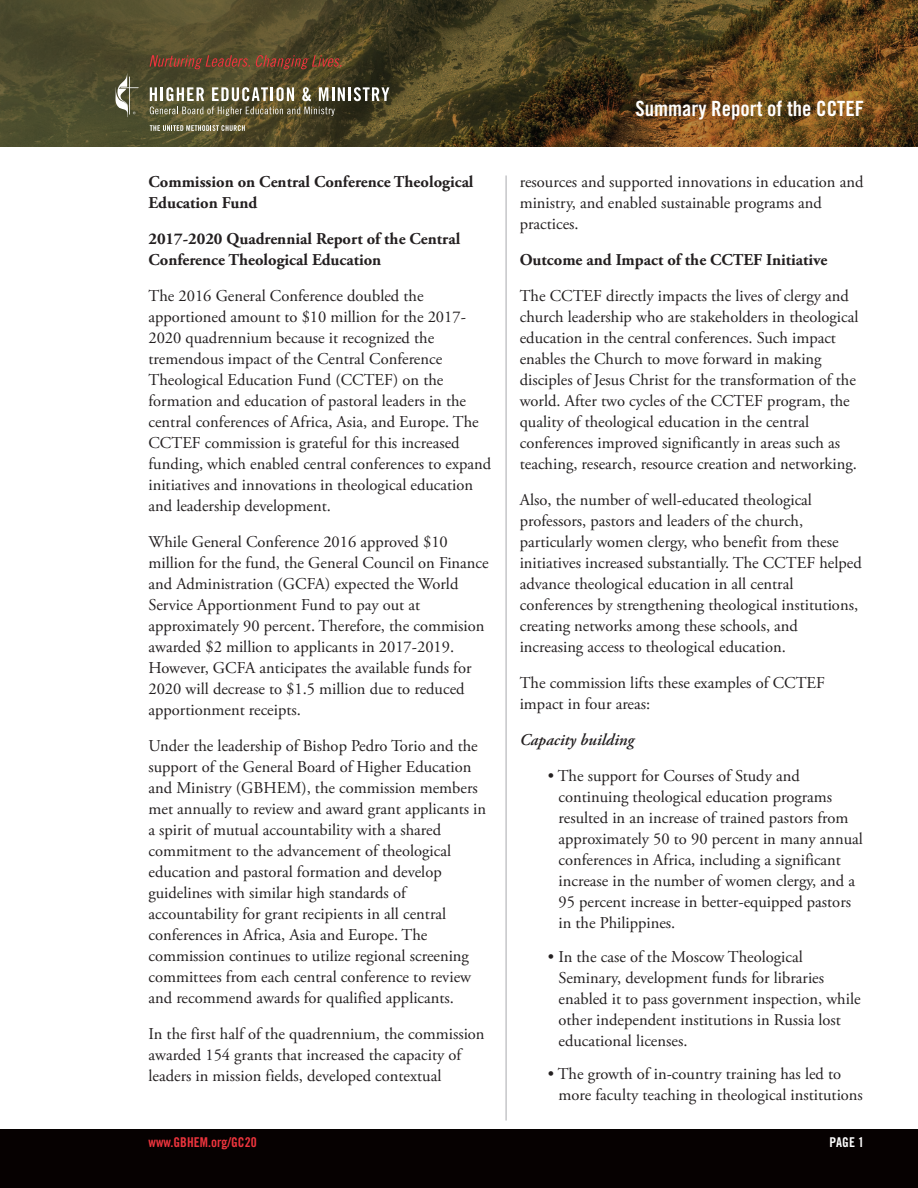
<style>
.page{position:relative;width:918px;height:1188px;background:#fff}
.page>*{position:absolute;margin:0;border:0;box-sizing:border-box;transform-origin:0 0}
.t1{font:21px "Trade Gothic Bold Cond Twenty";color:#fff}
.t2{font:16.5px/21px "Adobe Garamond Pro";color:#231f20}
.t3{font:700 16.5px/21px "Adobe Garamond Pro";color:#231f20}
.t4{font:italic 600 16.5px "Adobe Garamond Pro";color:#231f20}
.t5{font:13.5px "Trade Gothic Bold Cond Twenty";color:#ee343d}
.t6{font:13.5px "Trade Gothic Bold Cond Twenty";color:#fff}
</style>
<div class="page">
<img style="left:0;top:0;width:918px;height:146px">
<div style="left:0;top:1129px;width:918px;height:59px;background:#060101"></div>
<svg style="left:150px;top:87px;width:7px;height:14px"></svg>
<hr style="left:160px;top:87px;width:3px;height:14px;background:#fff">
<svg style="left:166px;top:87px;width:38px;height:14px"></svg>
<svg style="left:212px;top:87px;width:82px;height:14px"></svg>
<svg style="left:302px;top:87px;width:9px;height:14px"></svg>
<svg style="left:319px;top:87px;width:26px;height:14px"></svg>
<hr style="left:348px;top:87px;width:3px;height:14px;background:#fff">
<svg style="left:354px;top:87px;width:35px;height:14px"></svg>
<svg style="left:150px;top:107px;width:185px;height:9px"></svg>
<svg style="left:150px;top:125px;width:95px;height:6px"></svg>
<svg style="left:116px;top:73px;width:23px;height:44px"></svg>
<svg style="left:150px;top:55px;width:192px;height:14px"></svg>
<hr style="left:506px;top:176px;width:1px;height:944px;background:#a8a9ad">
<p class="t3" style="left:148px;top:173px;width:327px">Commission on Central Conference Theological<br>Education Fund</p>
<p class="t3" style="left:148px;top:230px;width:313px">2017-2020 Quadrennial Report of the Central<br>Conference Theological Education</p>
<p class="t2" style="left:148px;top:287px;width:344px">The 2016 General Conference doubled the apportioned amount to $10 million for the 2017- 2020 quadrennium because it recognized the tremendous impact of the Central Conference Theological Education Fund (CCTEF) on the formation and education of pastoral leaders in the central conferences of Africa, Asia, and Europe. The CCTEF commission is grateful for this increased funding, which enabled central conferences to expand initiatives and innovations in theological education and leadership development.</p>
<p class="t2" style="left:148px;top:533px;width:342px">While General Conference 2016 approved $10 million for the fund, the General Council on Finance and Administration (GCFA) expected the World Service Apportionment Fund to pay out at approximately 90 percent. Therefore, the commision awarded $2 million to applicants in 2017-2019.<br>However, GCFA anticipates the available funds for 2020 will decrease to $1.5 million due to reduced apportionment receipts.</p>
<p class="t2" style="left:148px;top:737px;width:339px">Under the leadership of Bishop Pedro Torio and the support of the General Board of Higher Education and Ministry (GBHEM), the commission members met annually to review and award grant applicants in a spirit of mutual accountability with a shared commitment to the advancement of theological education and pastoral formation and develop guidelines with similar high standards of accountability for grant recipients in all central conferences in Africa, Asia and Europe. The commission continues to utilize regional screening committees from each central conference to review and recommend awards for qualified applicants.</p>
<p class="t2" style="left:148px;top:1025px;width:338px">In the first half of the quadrennium, the commission awarded 154 grants that increased the capacity of leaders in mission fields, developed contextual</p>
<p class="t5" style="left:148px;top:1138px;width:110px">www.GBHEM.org/GC20</p>
<p class="t1" style="left:635px;top:101px;width:230px">Summary Report of the CCTEF</p>
<p class="t2" style="left:520px;top:173px;width:345px">resources and supported innovations in education and ministry, and enabled sustainable programs and practices.</p>
<p class="t3" style="left:520px;top:251px;width:309px">Outcome and Impact of the CCTEF Initiative</p>
<p class="t2" style="left:520px;top:287px;width:340px">The CCTEF directly impacts the lives of clergy and church leadership who are stakeholders in theological education in the central conferences. Such impact enables the Church to move forward in making disciples of Jesus Christ for the transformation of the world. After two cycles of the CCTEF program, the quality of theological education in the central conferences improved significantly in areas such as teaching, research, resource creation and networking.</p>
<p class="t2" style="left:520px;top:491px;width:343px">Also, the number of well-educated theological professors, pastors and leaders of the church, particularly women clergy, who benefit from these initiatives increased substantially. The CCTEF helped advance theological education in all central conferences by strengthening theological institutions, creating networks among these schools, and increasing access to theological education.</p>
<p class="t2" style="left:520px;top:674px;width:307px">The commission lifts these examples of CCTEF impact in four areas:</p>
<p class="t4" style="left:520px;top:734px;width:116px">Capacity building</p>
<p class="t2" style="left:559px;top:767px;width:306px;text-indent:-11px">• The support for Courses of Study and continuing theological education programs resulted in an increase of trained pastors from approximately 50 to 90 percent in many annual conferences in Africa, including a significant increase in the number of women clergy, and a 95 percent increase in better-equipped pastors in the Philippines.</p>
<p class="t2" style="left:559px;top:948px;width:304px;text-indent:-11px">• In the case of the Moscow Theological Seminary, development funds for libraries enabled it to pass government inspection, while other independent institutions in Russia lost educational licenses.</p>
<p class="t2" style="left:559px;top:1065px;width:306px;text-indent:-11px">• The growth of in-country training has led to more faculty teaching in theological institutions</p>
<p class="t6" style="left:830px;top:1138px;width:36px">PAGE 1</p>
</div>
